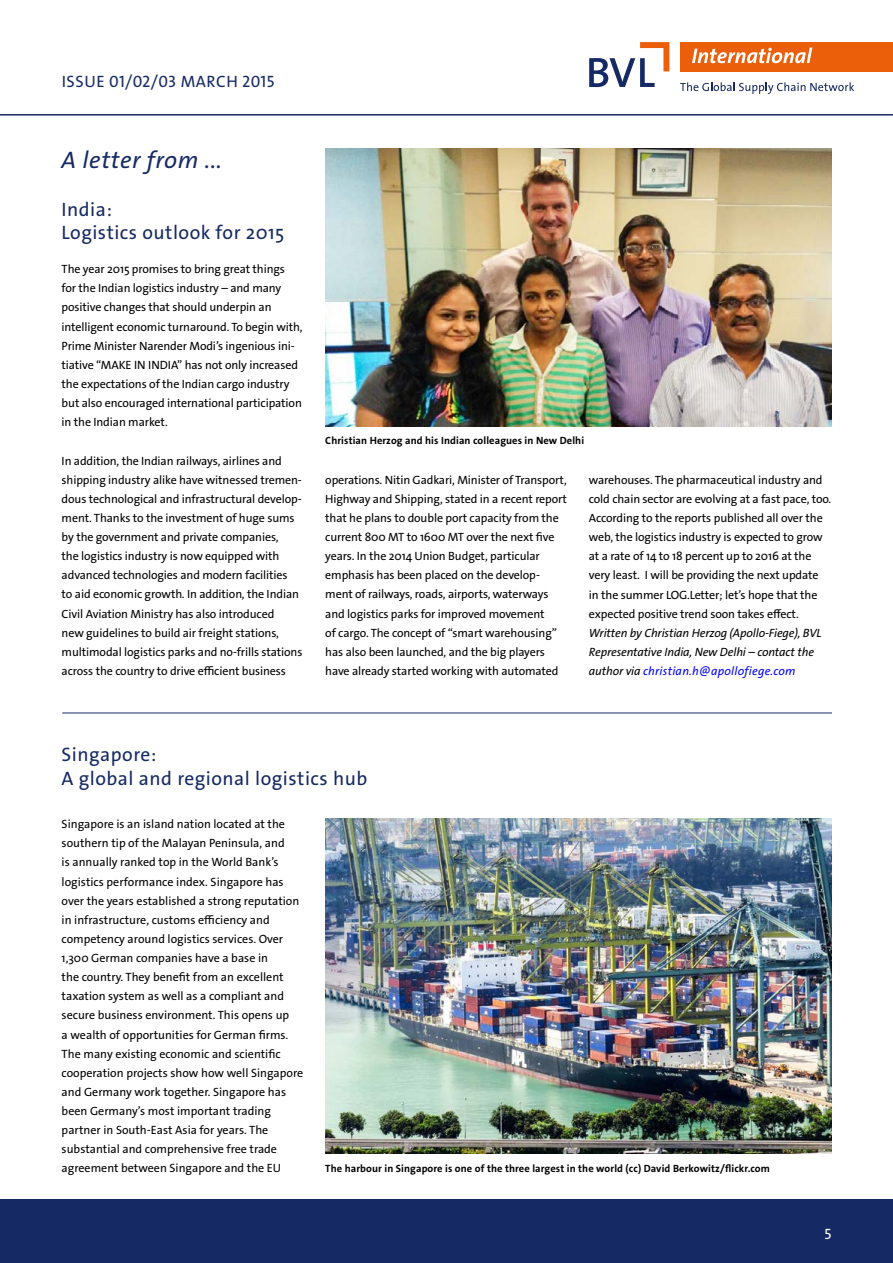
<style>
.page{position:relative;width:893px;height:1263px;background:#fff}
.page>*{position:absolute;margin:0;border:0;box-sizing:border-box;transform-origin:0 0}
.t1{font:24px "The Sans LP5 Plain IT";letter-spacing:.025em;color:#152964}
.t2{font:19.5px/23.4px "The Sans LP5 Plain";letter-spacing:.025em;color:#152964}
.t3{font:16.5px "The Sans LP5 Plain";letter-spacing:.03em;color:#152964}
.t4{font:15px "The Sans LP5 Plain";color:#fff}
.t5{font:12px/19.2px "The Sans LP5 Plain";letter-spacing:-.01em;color:#000}
.t6{font:12px/19.2px "The Sans LP5 Plain IT";letter-spacing:-.01em;color:#000}
.t7{font:10.5px "The Sans LP7 Bld";letter-spacing:.01em;color:#000}
.s1{color:#00f}
</style>
<div class="page">
<div style="left:0;top:1199px;width:893px;height:64px;background:#152964"></div>
<hr style="left:0;top:114px;width:893px;height:2px;background:#152964">
<div style="left:680px;top:42px;width:213px;height:29px;background:#eb5f0a"></div>
<svg style="left:589px;top:42px;width:80px;height:45px"></svg>
<svg style="left:692px;top:47px;width:120px;height:16px"></svg>
<svg style="left:680px;top:82px;width:174px;height:12px"></svg>
<img style="left:325px;top:149px;width:506px;height:277px">
<hr style="left:62px;top:713px;width:770px;height:1px;background:#152964">
<img style="left:325px;top:819px;width:506px;height:334px">
<h3 class="t3" style="left:62px;top:71px;width:214px">ISSUE 01/02/03 MARCH 2015</h3>
<h1 class="t1" style="left:62px;top:145px;width:162px">A letter from ...</h1>
<h2 class="t2" style="left:62px;top:198px;width:224px">India:<br>Logistics outlook for 2015</h2>
<p class="t5" style="left:62px;top:260px;width:242px">The year 2015 promises to bring great things<br>for the Indian logistics industry – and many positive changes that should underpin an intelligent economic turnaround. To begin with, Prime Minister Narender Modi’s ingenious ini&shy;tiative “MAKE IN INDIA” has not only increased the expectations of the Indian cargo industry but also encouraged international participation in the Indian market.</p>
<p class="t5" style="left:62px;top:451px;width:242px">In addition, the Indian railways, airlines and shipping industry alike have witnessed tremen&shy;dous technological and infrastructural develop&shy;ment. Thanks to the investment of huge sums by the government and private companies,<br>the logistics industry is now equipped with advanced technologies and modern facilities<br>to aid economic growth. In addition, the Indian Civil Aviation Ministry has also introduced<br>new guidelines to build air freight stations, multimodal logistics parks and no-frills stations across the country to drive efficient business</p>
<p class="t7" style="left:325px;top:433px;width:260px">Christian Herzog and his Indian colleagues in New Delhi</p>
<p class="t5" style="left:325px;top:470px;width:243px">operations. Nitin Gadkari, Minister of Transport, Highway and Shipping, stated in a recent report that he plans to double port capacity from the current 800 MT to 1600 MT over the next five years. In the 2014 Union Budget, particular emphasis has been placed on the develop&shy;ment of railways, roads, airports, waterways and logistics parks for improved movement<br>of cargo. The concept of “smart warehousing” has also been launched, and the big players have already started working with automated</p>
<p class="t5" style="left:589px;top:470px;width:244px">warehouses. The pharmaceutical industry and cold chain sector are evolving at a fast pace, too.<br>According to the reports published all over the web, the logistics industry is expected to grow at a rate of 14 to 18 percent up to 2016 at the very least. I will be providing the next update in the summer LOG.Letter; let’s hope that the expected positive trend soon takes effect.</p>
<p class="t6" style="left:589px;top:623px;width:234px">Written by Christian Herzog (Apollo-Fiege), BVL<br>Representative India, New Delhi – contact the author via <span class="s1">christian.h@apollofiege.com</span></p>
<h2 class="t2" style="left:62px;top:743px;width:307px">Singapore:<br>A global and regional logistics hub</h2>
<p class="t5" style="left:62px;top:814px;width:243px">Singapore is an island nation located at the southern tip of the Malayan Peninsula, and<br>is annually ranked top in the World Bank’s logistics performance index. Singapore has over the years established a strong reputation in infrastructure, customs efficiency and competency around logistics services. Over 1,300 German companies have a base in<br>the country. They benefit from an excellent taxation system as well as a compliant and secure business environment. This opens up<br>a wealth of opportunities for German firms.<br>The many existing economic and scientific cooperation projects show how well Singapore and Germany work together. Singapore has been Germany’s most important trading partner in South-East Asia for years. The substantial and comprehensive free trade agreement between Singapore and the EU</p>
<p class="t7" style="left:325px;top:1161px;width:446px">The harbour in Singapore is one of the three largest in the world (cc) David Berkowitz/flickr.com</p>
<p class="t4" style="left:824px;top:1224px;width:8px">5</p>
</div>
